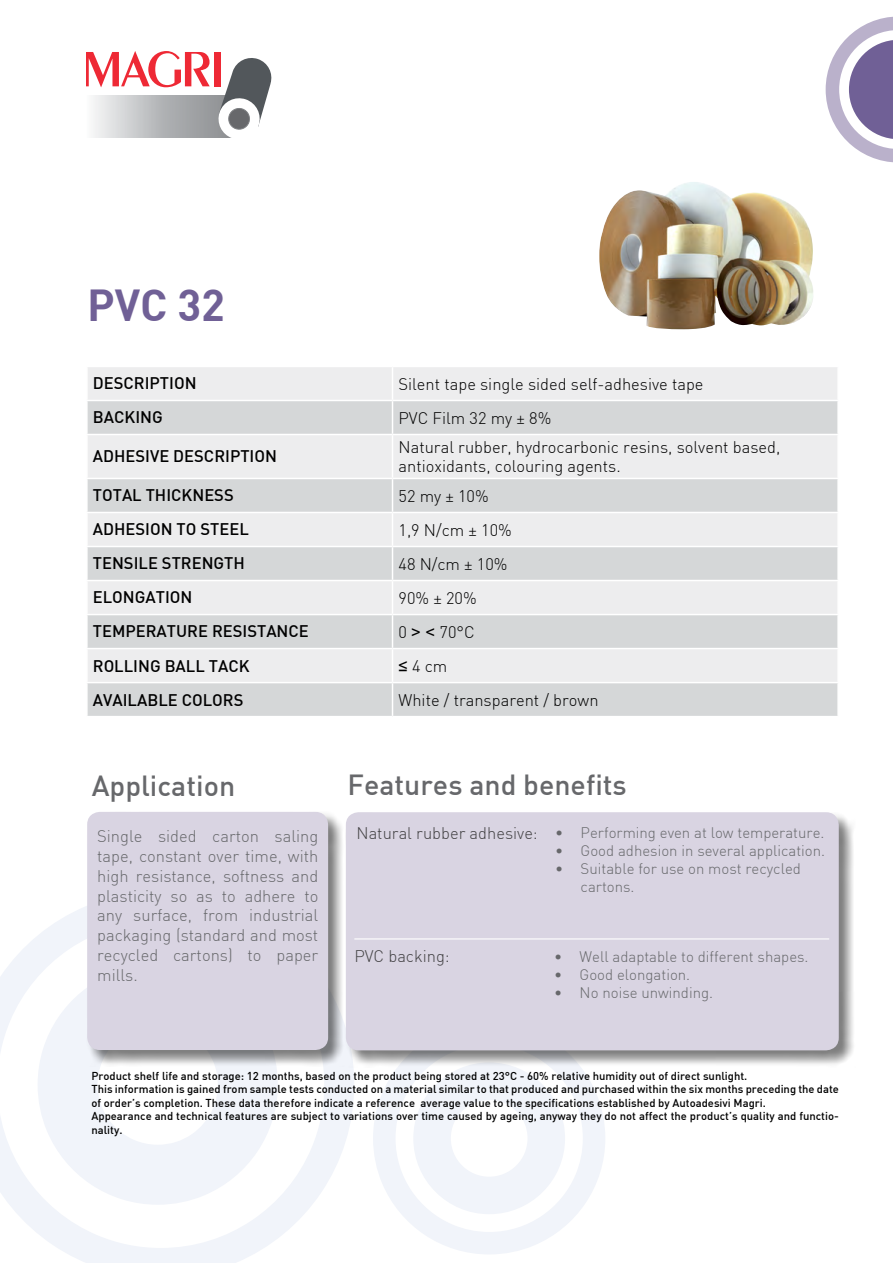
<style>
.page{position:relative;width:893px;height:1263px;background:#fff}
.page>*{position:absolute;margin:0;border:0;box-sizing:border-box;transform-origin:0 0}
.TITO_SCHEDA_TECNICA{font:43.8px "DIN Bold";color:#706096}
.t1{font:500 28.5px "DIN";color:#67686b}
.tabella_dx{font:300 16.5px/19.8px "DIN";color:#000}
.testo_APPLICAZIONI{font:300 16.5px/19.8px "DIN";color:#67686b;text-align:justify}
.TABELLA_SX{font:500 16.5px "DIN";color:#000}
.Testo_scheda_tecnica{font:300 16.5px "DIN";color:#414042}
.t2{font:300 15px/18px "DIN";color:#67686b}
.indicazioni_finali{font:500 11.25px/13.5px "DIN";color:#000}
.s1{font-family:"Arial";font-weight:400}
</style>
<div class="page">
<img style="left:599px;top:182px;width:214px;height:147px">
<svg style="left:826px;top:17px;width:67px;height:145px"></svg>
<svg style="left:86px;top:51px;width:124px;height:36px"></svg>
<div style="left:214px;top:52px;width:6px;height:34px;background:#ee2935"></div>
<svg style="left:93px;top:96px;width:123px;height:42px;background:#bdbec0"></svg>
<svg style="left:216px;top:56px;width:56px;height:82px"></svg>
<svg style="left:373px;top:1067px;width:232px;height:187px"></svg>
<div style="left:413px;top:1062px;width:152px;height:152px;border:38px solid #f1f4fa;border-radius:50%"></div>
<svg style="left:0;top:906px;width:354px;height:357px"></svg>
<svg style="left:38px;top:964px;width:240px;height:241px;fill:#f1f4fa"></svg>
<div style="left:87px;top:812px;width:258px;height:255px;background:#000;opacity:.5"></div>
<div style="left:87px;top:812px;width:241px;height:238px;background:#d9d4e2;border-radius:13px"></div>
<div style="left:346px;top:812px;width:510px;height:255px;background:#000;opacity:.5"></div>
<div style="left:346px;top:812px;width:493px;height:238px;background:#d9d4e2;border-radius:13px"></div>
<div style="left:88px;top:367px;width:749px;height:33px;background:#ededee"></div>
<svg style="left:88px;top:401px;width:749px;height:315px;background:#e0e1e2"></svg>
<hr style="left:392px;top:367px;width:1px;height:33px;background:#fff">
<hr style="left:392px;top:401px;width:1px;height:33px;background:#fff">
<hr style="left:86px;top:434px;width:306px;height:1px;background:#fff">
<hr style="left:392px;top:434px;width:447px;height:1px;background:#fff">
<hr style="left:392px;top:435px;width:1px;height:43px;background:#fff">
<hr style="left:86px;top:478px;width:306px;height:1px;background:#fff">
<hr style="left:392px;top:478px;width:447px;height:1px;background:#fff">
<hr style="left:392px;top:479px;width:1px;height:33px;background:#fff">
<hr style="left:86px;top:512px;width:306px;height:1px;background:#fff">
<hr style="left:392px;top:512px;width:447px;height:1px;background:#fff">
<hr style="left:392px;top:513px;width:1px;height:33px;background:#fff">
<hr style="left:86px;top:546px;width:306px;height:1px;background:#fff">
<hr style="left:392px;top:546px;width:447px;height:1px;background:#fff">
<hr style="left:392px;top:547px;width:1px;height:33px;background:#fff">
<hr style="left:86px;top:580px;width:306px;height:1px;background:#fff">
<hr style="left:392px;top:580px;width:447px;height:1px;background:#fff">
<hr style="left:392px;top:581px;width:1px;height:33px;background:#fff">
<hr style="left:86px;top:614px;width:306px;height:1px;background:#fff">
<hr style="left:392px;top:614px;width:447px;height:1px;background:#fff">
<hr style="left:392px;top:615px;width:1px;height:33px;background:#fff">
<hr style="left:86px;top:648px;width:306px;height:1px;background:#fff">
<hr style="left:392px;top:648px;width:447px;height:1px;background:#fff">
<hr style="left:392px;top:649px;width:1px;height:33px;background:#fff">
<hr style="left:86px;top:682px;width:306px;height:1px;background:#fff">
<hr style="left:392px;top:682px;width:447px;height:1px;background:#fff">
<hr style="left:392px;top:683px;width:1px;height:33px;background:#fff">
<hr style="left:354px;top:938px;width:475px;height:1px;background:#fff">
<p class="TITO_SCHEDA_TECNICA" style="left:87px;top:276px;width:139px">PVC 32</p>
<p class="TABELLA_SX" style="left:93px;top:373px;width:105px">DESCRIPTION</p>
<p class="tabella_dx" style="left:398px;top:374px;width:307px">Silent tape single sided self-adhesive tape</p>
<p class="TABELLA_SX" style="left:93px;top:407px;width:71px">BACKING</p>
<p class="tabella_dx" style="left:398px;top:408px;width:154px">PVC Film 32 my ± 8%</p>
<p class="TABELLA_SX" style="left:93px;top:446px;width:186px">ADHESIVE DESCRIPTION</p>
<p class="tabella_dx" style="left:398px;top:437px;width:383px">Natural rubber, hydrocarbonic resins, solvent based, antioxidants, colouring agents.</p>
<p class="TABELLA_SX" style="left:93px;top:485px;width:142px">TOTAL THICKNESS</p>
<p class="tabella_dx" style="left:398px;top:485px;width:92px">52 my ± 10%</p>
<p class="TABELLA_SX" style="left:93px;top:519px;width:157px">ADHESION TO STEEL</p>
<p class="tabella_dx" style="left:398px;top:520px;width:115px">1,9 N/cm ± 10%</p>
<p class="TABELLA_SX" style="left:93px;top:553px;width:154px">TENSILE STRENGTH</p>
<p class="tabella_dx" style="left:398px;top:554px;width:111px">48 N/cm ± 10%</p>
<p class="TABELLA_SX" style="left:93px;top:587px;width:101px">ELONGATION</p>
<p class="tabella_dx" style="left:398px;top:588px;width:80px">90% ± 20%</p>
<p class="TABELLA_SX" style="left:93px;top:621px;width:218px">TEMPERATURE RESISTANCE</p>
<p class="tabella_dx" style="left:398px;top:622px;width:78px">0 <span class="s1">&gt; &lt;</span> 70°C</p>
<p class="TABELLA_SX" style="left:93px;top:655px;width:158px">ROLLING BALL TACK</p>
<p class="tabella_dx" style="left:398px;top:656px;width:50px"><span class="s1">≤</span> 4 cm</p>
<p class="TABELLA_SX" style="left:93px;top:689px;width:152px">AVAILABLE COLORS</p>
<p class="tabella_dx" style="left:398px;top:690px;width:202px">White / transparent / brown</p>
<p class="t1" style="left:92px;top:768px;width:145px">Application</p>
<p class="t1" style="left:347px;top:767px;width:281px">Features and benefits</p>
<p class="testo_APPLICAZIONI" style="left:97px;top:826px;width:223px">Single sided carton saling tape, constant over time, with high resistance, softness and plasticity so as to adhere to any surface, from industrial packaging (standard and most recycled cartons) to paper mills.</p>
<p class="Testo_scheda_tecnica" style="left:356px;top:823px;width:183px">Natural rubber adhesive:</p>
<p class="t2" style="left:555px;top:824px;width:271px">• Performing even at low temperature.</p>
<p class="t2" style="left:555px;top:842px;width:271px">• Good adhesion in several application.</p>
<p class="t2" style="left:581px;top:860px;width:222px;text-indent:-26px">• Suitable for use on most recycled cartons.</p>
<p class="Testo_scheda_tecnica" style="left:354px;top:945px;width:97px">PVC backing:</p>
<p class="t2" style="left:554px;top:947px;width:256px">• Well adaptable to different shapes.</p>
<p class="t2" style="left:554px;top:965px;width:138px">• Good elongation.</p>
<p class="t2" style="left:554px;top:983px;width:161px">• No noise unwinding.</p>
<p class="indicazioni_finali" style="left:91px;top:1068px;width:657px">Product shelf life and storage: 12 months, based on the product being stored at 23°C - 60% relative humidity out of direct sunlight.</p>
<p class="indicazioni_finali" style="left:91px;top:1082px;width:749px">This information is gained from sample tests conducted on a material similar to that produced and purchased within the six months preceding the date of order’s completion. These data therefore indicate a reference average value to the specifications established by Autoadesivi Magri.</p>
<p class="indicazioni_finali" style="left:91px;top:1109px;width:749px">Appearance and technical features are subject to variations over time caused by ageing, anyway they do not affect the product’s quality and functio&shy;nality.</p>
</div>
